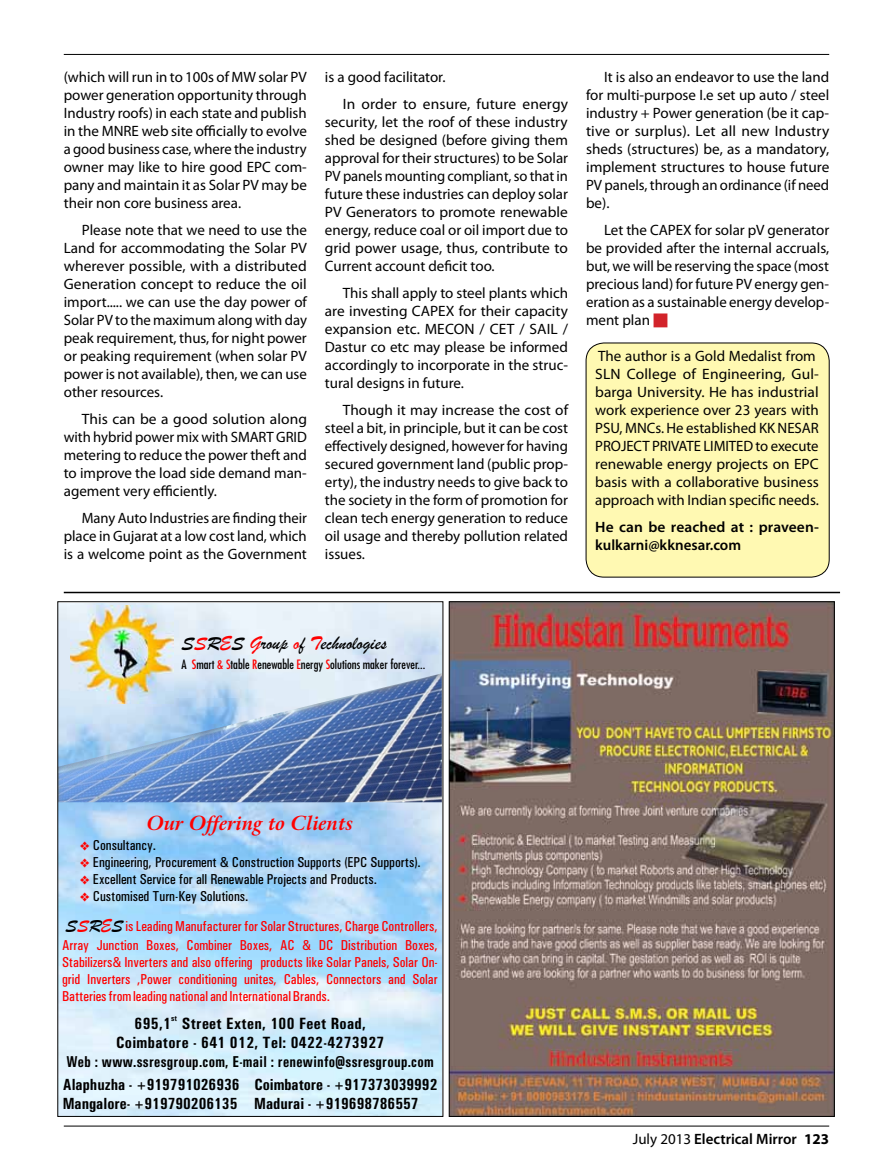
<style>
.page{position:relative;width:893px;height:1170px;background:#fff}
.page>*{position:absolute;margin:0;border:0;box-sizing:border-box;transform-origin:0 0}
.t1{font:italic 700 19.5px "Arrus BT";color:#f00}
.t2{font:700 19.5px "Brush Script";color:#000}
.t3{font:700 19.5px "Brush Script";color:#f00}
.t4{font:italic 18px "Brush Script";color:#000}
.t5{font:700 16.35px/19.2px "Univers Condensed";letter-spacing:.02em;color:#000;text-align:center}
.t6{font:700 16.2px/19px "Univers Condensed";color:#000}
.t7{font:700 15.75px "Univers Condensed";letter-spacing:.02em;color:#000;scale:.92 1}
.t8{font:15px/18px "Myriad Pro";color:#000;text-align:justify}
.t9{font:600 15px/18px "Myriad Pro";color:#000}
.t10{font:14.4px/17px "Univers Condensed";color:#f00;text-align:right}
.t11{font:14.4px/17px "Univers Condensed";color:#000}
.t12{font:12.6px "Fujiyama";color:#000}
.t13{font:12.6px "Fujiyama";color:#f00}
.t14{font:12px/17px "Zapf Dingbats IT Cby BT";color:#f00;text-align:justify}
.t15{font:700 8.1px "Univers Condensed";color:#000}
.s1{color:#d2232a}
.s2{color:#f00}
.s3{font-family:"Brush Script";font-style:italic;font-size:18px}
.s4{font-weight:400}
.s5{font-weight:700}
</style>
<div class="page">
<hr style="left:64px;top:1125px;width:765px;height:1px;background:#000">
<hr style="left:64px;top:54px;width:765px;height:1px;background:#000">
<img style="left:59px;top:673px;width:382px;height:129px">
<img style="left:70px;top:605px;width:104px;height:99px">
<img style="left:451px;top:603px;width:382px;height:511px">
<hr style="left:64px;top:591px;width:776px;height:2px;background:#000">
<div style="left:586px;top:343px;width:243px;height:234px;background:#fff9b2;border-radius:18px"></div>
<div style="left:586px;top:343px;width:243px;height:234px;border:1px solid #000;border-radius:18px"></div>
<p class="t8" style="left:64px;top:68px;width:245px">(which will run in to 100s of MW solar PV power generation opportunity through Industry roofs) in each state and publish in the MNRE web site officially to evolve a good business case, where the industry owner may like to hire good EPC com&shy;pany and maintain it as Solar PV may be their non core business area.</p>
<p class="t8" style="left:64px;top:221px;width:245px;text-indent:18px">Please note that we need to use the Land for accommodating the Solar PV wherever possible, with a distributed Generation concept to reduce the oil import..... we can use the day power of Solar PV to the maximum along with day peak requirement, thus, for night power or peaking requirement (when solar PV power is not available), then, we can use other resources.</p>
<p class="t8" style="left:64px;top:410px;width:245px;text-indent:18px">This can be a good solution along with hybrid power mix with SMART GRID metering to reduce the power theft and to improve the load side demand man&shy;agement very efficiently.</p>
<p class="t8" style="left:64px;top:509px;width:245px;text-indent:18px">Many Auto Industries are finding their place in Gujarat at a low cost land, which is a welcome point as the Government</p>
<p class="t8" style="left:343px;top:63px;width:227px;line-height:27px;text-indent:-18px">is a good facilitator.<br>In order to ensure, future energy</p>
<p class="t8" style="left:325px;top:113px;width:245px">security, let the roof of these industry shed be designed (before giving them approval for their structures) to be Solar PV panels mounting compliant, so that in future these industries can deploy solar PV Generators to promote renewable energy, reduce coal or oil import due to grid power usage, thus, contribute to Current account deficit too.</p>
<p class="t8" style="left:325px;top:284px;width:245px;text-indent:18px">This shall apply to steel plants which are investing CAPEX for their capacity expansion etc. MECON / CET / SAIL / Dastur co etc may please be informed accordingly to incorporate in the struc&shy;tural designs in future.</p>
<p class="t8" style="left:325px;top:401px;width:245px;text-indent:18px">Though it may increase the cost of steel a bit, in principle, but it can be cost effectively designed, however for having secured government land (public prop&shy;erty), the industry needs to give back to the society in the form of promotion for clean tech energy generation to reduce oil usage and thereby pollution related issues.</p>
<p class="t8" style="left:586px;top:68px;width:245px;text-indent:18px">It is also an endeavor to use the land for multi-purpose I.e set up auto / steel industry + Power generation (be it cap&shy;tive or surplus). Let all new Industry sheds (structures) be, as a mandatory, implement structures to house future PV panels, through an ordinance (if need be).</p>
<p class="t8" style="left:586px;top:221px;width:245px;text-indent:18px">Let the CAPEX for solar pV generator be provided after the internal accruals, but, we will be reserving the space (most precious land) for future PV energy gen&shy;eration as a sustainable energy develop&shy;ment plan <span class="s1">■</span></p>
<p class="t8" style="left:595px;top:347px;width:225px;text-align:left">The author is a Gold Medalist from SLN College of Engineering, Gul&shy;barga University. He has industrial work experience over 23 years with PSU, MNCs. He established KK NESAR PROJECT PRIVATE LIMITED to execute renewable energy projects on EPC basis with a collaborative business approach with Indian specific needs.</p>
<p class="t9" style="left:595px;top:517px;width:225px">He can be reached at : praveen&shy;kulkarni@kknesar.com</p>
<h1 class="t3" style="left:194px;top:630px;width:68px">SE G</h1>
<h1 class="t3" style="left:293px;top:630px;width:29px">o T</h1>
<p class="t13" style="left:192px;top:656px;width:6px">S</p>
<p class="t13" style="left:252px;top:656px;width:7px">R</p>
<p class="t13" style="left:296px;top:656px;width:6px">E</p>
<p class="t13" style="left:326px;top:656px;width:6px">S</p>
<h1 class="t2" style="left:182px;top:630px;width:207px">S R S roup f echnologies</h1>
<p class="t12" style="left:182px;top:656px;width:245px">A mart <span class="s2">&amp; S</span>table enewable nergy olutions maker forever...</p>
<h1 class="t1" style="left:147px;top:810px;width:208px">Our Offering to Clients</h1>
<p class="t14" style="left:80px;top:838px;width:11px">❖ ❖ ❖ ❖</p>
<p class="t11" style="left:93px;top:838px;width:329px">Consultancy.<br>Engineering, Procurement &amp; Construction Supports (EPC Supports).<br>Excellent Service for all Renewable Projects and Products.<br>Customised Turn-Key Solutions.</p>
<p class="t10" style="left:62px;top:917px;width:377px;line-height:19.6px"><span class="s3">S E</span> is Leading Manufacturer for Solar Structures, Charge Controllers,<br>Array Junction Boxes, Combiner Boxes, AC &amp; DC Distribution Boxes,</p>
<p class="t10" style="left:62px;top:955px;width:377px;text-align:justify">Stabilizers&amp; Inverters and also offering products like Solar Panels, Solar On&shy;grid Inverters ,Power conditioning unites, Cables, Connectors and Solar Batteries from leading national and International Brands.</p>
<p class="t4" style="left:65px;top:912px;width:59px">SRS</p>
<p class="t15" style="left:171px;top:1012px;width:8px">st</p>
<p class="t5" style="left:116px;top:1015px;width:270px">695,1 Street Exten, 100 Feet Road,<br>Coimbatore - 641 012, Tel: 0422-4273927</p>
<p class="t7" style="left:66px;top:1051px;width:401px">Web : www.ssresgroup.com, E-mail : renewinfo@ssresgroup.com</p>
<p class="t6" style="left:63px;top:1076px;width:178px">Alaphuzha - +919791026936<br>Mangalore- +919790206135</p>
<p class="t6" style="left:254px;top:1076px;width:185px">Coimbatore - +917373039992<br>Madurai - +919698786557</p>
<p class="t9" style="left:633px;top:1129px;width:198px"><span class="s4">July 2013</span> Electrical Mirror <span class="s5">123</span></p>
</div>
